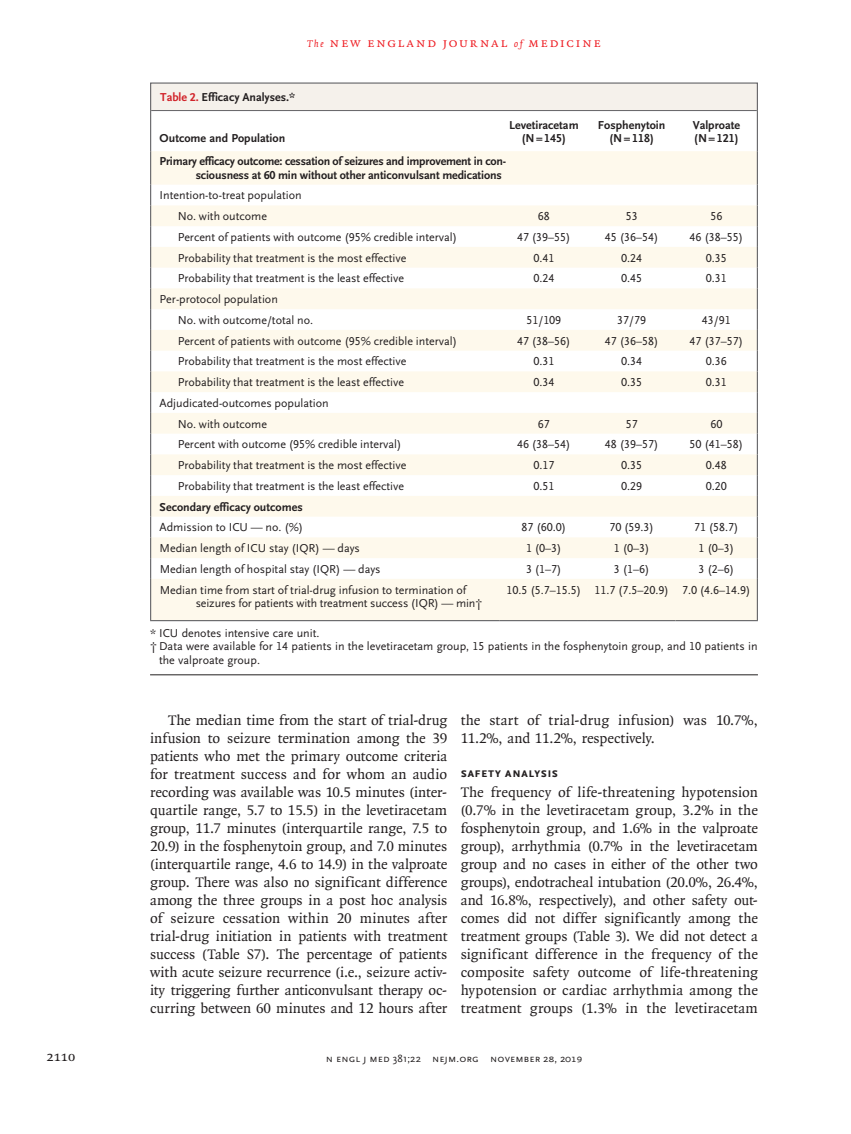
<style>
.page{position:relative;width:851px;height:1134px;background:#fff}
.page>*{position:absolute;margin:0;border:0;box-sizing:border-box;transform-origin:0 0}
.t1{font:15px/18px "OTNEJM Quadraat";color:#231f20;text-align:justify}
.t2{font:14.25px "OTNEJM Quadraat Cap";color:#231f20}
.t3{font:13.5px "OTNEJM Quadraat Cap";letter-spacing:.11em;color:#ee1d23}
.t4{font:700 13.5px "OTNEJM Scala Sans Small LF Cap";letter-spacing:.02em;color:#231f20}
.t5{font:12px/20.7px "OTNEJM Scala Sans LF";color:#231f20}
.t6{font:700 12px/13.5px "OTNEJM Scala Sans LF";letter-spacing:-.01em;color:#231f20;text-align:center}
.t7{font:10.8px "OTNEJM Scala Sans LF Cap";letter-spacing:.01em;color:#231f20}
.s1{font-family:"OTNEJM Quadraat";font-style:italic;font-size:10.5px}
.s2{color:#d1232a}
.s3{font-family:"OTNEJM Scala Sans OSF"}
.s4{font-family:"OTNEJM Scala Sans LF Small Cap"}
</style>
<div class="page">
<svg style="left:151px;top:151px;width:605px;height:469px;fill:#fef9ec"></svg>
<hr style="left:150px;top:111px;width:1px;height:40px;background:#636366">
<hr style="left:756px;top:111px;width:2px;height:40px;background:#636366">
<hr style="left:150px;top:151px;width:1px;height:34px;background:#636366">
<hr style="left:756px;top:151px;width:2px;height:34px;background:#636366">
<hr style="left:756px;top:185px;width:2px;height:20px;background:#636366">
<hr style="left:756px;top:205px;width:2px;height:21px;background:#636366">
<hr style="left:756px;top:226px;width:2px;height:21px;background:#636366">
<hr style="left:756px;top:247px;width:2px;height:21px;background:#636366">
<hr style="left:756px;top:268px;width:2px;height:20px;background:#636366">
<hr style="left:756px;top:288px;width:2px;height:21px;background:#636366">
<hr style="left:756px;top:309px;width:2px;height:21px;background:#636366">
<hr style="left:756px;top:330px;width:2px;height:21px;background:#636366">
<hr style="left:756px;top:351px;width:2px;height:20px;background:#636366">
<hr style="left:756px;top:371px;width:2px;height:21px;background:#636366">
<hr style="left:756px;top:392px;width:2px;height:21px;background:#636366">
<hr style="left:756px;top:413px;width:2px;height:21px;background:#636366">
<hr style="left:756px;top:434px;width:2px;height:20px;background:#636366">
<hr style="left:756px;top:454px;width:2px;height:21px;background:#636366">
<hr style="left:756px;top:475px;width:2px;height:21px;background:#636366">
<hr style="left:756px;top:496px;width:2px;height:21px;background:#636366">
<hr style="left:756px;top:517px;width:2px;height:20px;background:#636366">
<hr style="left:756px;top:537px;width:2px;height:21px;background:#636366">
<svg style="left:150px;top:185px;width:1px;height:394px"></svg>
<hr style="left:756px;top:558px;width:2px;height:21px;background:#636366">
<hr style="left:150px;top:579px;width:1px;height:41px;background:#636366">
<hr style="left:756px;top:579px;width:2px;height:41px;background:#636366">
<hr style="left:150px;top:620px;width:350px;height:1px;background:#636366">
<hr style="left:500px;top:620px;width:88px;height:1px;background:#636366">
<hr style="left:588px;top:620px;width:87px;height:1px;background:#636366">
<hr style="left:675px;top:620px;width:83px;height:1px;background:#636366">
<div style="left:151px;top:83px;width:606px;height:28px;background:#f5f1eb"></div>
<div style="left:150px;top:82px;width:608px;height:29px;border:1px solid #636366"></div>
<hr style="left:150px;top:674px;width:608px;height:1px;background:#231f20">
<p class="t3" style="left:307px;top:35px;width:295px"><span class="s1">The</span> new england journal <span class="s1">of</span> medicine</p>
<p class="t6" style="left:160px;top:91px;width:136px"><span class="s2">Table 2.</span> Efficacy Analyses.*</p>
<p class="t6" style="left:160px;top:132px;width:127px">Outcome and Population</p>
<p class="t6" style="left:509px;top:118px;width:71px">Levetiracetam (N=145)</p>
<p class="t6" style="left:598px;top:118px;width:69px">Fosphenytoin (N=118)</p>
<p class="t6" style="left:692px;top:118px;width:49px;text-align:left">Valproate (N=121)</p>
<p class="t6" style="left:196px;top:155px;width:312px;text-align:left;text-indent:-36px">Primary efficacy outcome: cessation of seizures and improvement in con&shy;sciousness at 60 min without other anticonvulsant medications</p>
<p class="t5" style="left:178px;top:185px;width:126px;text-indent:-18px">Intention-to-treat population<br>No. with outcome</p>
<p class="t5" style="left:538px;top:206px;width:13px">68</p>
<p class="t5" style="left:625px;top:206px;width:13px">53</p>
<p class="t5" style="left:710px;top:206px;width:13px">56</p>
<p class="t5" style="left:178px;top:227px;width:281px">Percent of patients with outcome (95% credible interval)</p>
<p class="t5" style="left:517px;top:227px;width:55px">47 (39–55)</p>
<p class="t5" style="left:605px;top:227px;width:55px">45 (36–54)</p>
<p class="t5" style="left:689px;top:227px;width:55px">46 (38–55)</p>
<p class="t5" style="left:178px;top:248px;width:230px">Probability that treatment is the most effective</p>
<p class="t5" style="left:533px;top:248px;width:22px">0.41</p>
<p class="t5" style="left:621px;top:248px;width:23px">0.24</p>
<p class="t5" style="left:705px;top:248px;width:23px">0.35</p>
<p class="t5" style="left:178px;top:268px;width:228px">Probability that treatment is the least effective</p>
<p class="t5" style="left:533px;top:268px;width:23px">0.24</p>
<p class="t5" style="left:621px;top:268px;width:23px">0.45</p>
<p class="t5" style="left:705px;top:268px;width:22px">0.31</p>
<p class="t5" style="left:178px;top:289px;width:137px;text-indent:-18px">Per-protocol population<br>No. with outcome/total no.</p>
<p class="t5" style="left:526px;top:310px;width:36px">51/109</p>
<p class="t5" style="left:617px;top:310px;width:30px">37/79</p>
<p class="t5" style="left:702px;top:310px;width:30px">43/91</p>
<p class="t5" style="left:178px;top:331px;width:281px">Percent of patients with outcome (95% credible interval)</p>
<p class="t5" style="left:517px;top:331px;width:55px">47 (38–56)</p>
<p class="t5" style="left:605px;top:331px;width:55px">47 (36–58)</p>
<p class="t5" style="left:689px;top:331px;width:55px">47 (37–57)</p>
<p class="t5" style="left:178px;top:351px;width:230px">Probability that treatment is the most effective</p>
<p class="t5" style="left:533px;top:351px;width:22px">0.31</p>
<p class="t5" style="left:621px;top:351px;width:23px">0.34</p>
<p class="t5" style="left:705px;top:351px;width:23px">0.36</p>
<p class="t5" style="left:178px;top:372px;width:228px">Probability that treatment is the least effective</p>
<p class="t5" style="left:533px;top:372px;width:23px">0.34</p>
<p class="t5" style="left:621px;top:372px;width:23px">0.35</p>
<p class="t5" style="left:705px;top:372px;width:22px">0.31</p>
<p class="t5" style="left:178px;top:393px;width:153px;text-indent:-18px">Adjudicated-outcomes population<br>No. with outcome</p>
<p class="t5" style="left:538px;top:414px;width:13px">67</p>
<p class="t5" style="left:625px;top:414px;width:13px">57</p>
<p class="t5" style="left:710px;top:414px;width:13px">60</p>
<p class="t5" style="left:178px;top:434px;width:225px">Percent with outcome (95% credible interval)</p>
<p class="t5" style="left:517px;top:434px;width:55px">46 (38–54)</p>
<p class="t5" style="left:605px;top:434px;width:55px">48 (39–57)</p>
<p class="t5" style="left:689px;top:434px;width:55px">50 (41–58)</p>
<p class="t5" style="left:178px;top:455px;width:230px">Probability that treatment is the most effective</p>
<p class="t5" style="left:533px;top:455px;width:22px">0.17</p>
<p class="t5" style="left:621px;top:455px;width:23px">0.35</p>
<p class="t5" style="left:705px;top:455px;width:23px">0.48</p>
<p class="t5" style="left:178px;top:476px;width:228px">Probability that treatment is the least effective</p>
<p class="t5" style="left:533px;top:476px;width:22px">0.51</p>
<p class="t5" style="left:621px;top:476px;width:23px">0.29</p>
<p class="t5" style="left:705px;top:476px;width:23px">0.20</p>
<p class="t6" style="left:160px;top:500px;width:144px">Secondary efficacy outcomes</p>
<p class="t5" style="left:160px;top:517px;width:145px">Admission to ICU — no. (%)</p>
<p class="t5" style="left:521px;top:517px;width:46px">87 (60.0)</p>
<p class="t5" style="left:609px;top:517px;width:46px">70 (59.3)</p>
<p class="t5" style="left:694px;top:517px;width:46px">71 (58.7)</p>
<p class="t5" style="left:160px;top:538px;width:202px">Median length of ICU stay (IQR) — days</p>
<p class="t5" style="left:526px;top:538px;width:37px">1 (0–3)</p>
<p class="t5" style="left:614px;top:538px;width:37px">1 (0–3)</p>
<p class="t5" style="left:698px;top:538px;width:37px">1 (0–3)</p>
<p class="t5" style="left:160px;top:559px;width:222px">Median length of hospital stay (IQR) — days</p>
<p class="t5" style="left:526px;top:559px;width:37px">3 (1–7)</p>
<p class="t5" style="left:614px;top:559px;width:37px">3 (1–6)</p>
<p class="t5" style="left:698px;top:559px;width:37px">3 (2–6)</p>
<p class="t5" style="left:196px;top:583px;width:288px;line-height:13.5px;text-indent:-36px">Median time from start of trial-drug infusion to termination of seizures for patients with treatment success (IQR) — min†</p>
<p class="t5" style="left:506px;top:580px;width:245px">10.5 (5.7–15.5) 11.7 (7.5–20.9) 7.0 (4.6–14.9)</p>
<p class="t5" style="left:150px;top:623px;width:171px">* ICU denotes intensive care unit.</p>
<p class="t5" style="left:150px;top:636px;width:609px">† Data were available for 14 patients in the levetiracetam group, 15 patients in the fosphenytoin group, and 10 patients in</p>
<p class="t5" style="left:159px;top:650px;width:102px">the valproate group.</p>
<p class="t1" style="left:150px;top:711px;width:299px;text-indent:18px">The median time from the start of trial-drug infusion to seizure termination among the 39 patients who met the primary outcome criteria for treatment success and for whom an audio recording was available was 10.5 minutes (inter&shy;quartile range, 5.7 to 15.5) in the levetiracetam group, 11.7 minutes (interquartile range, 7.5 to 20.9) in the fosphenytoin group, and 7.0 minutes (interquartile range, 4.6 to 14.9) in the valproate group. There was also no significant difference among the three groups in a post hoc analysis of seizure cessation within 20 minutes after trial-drug initiation in patients with treatment success (Table S7). The percentage of patients with acute seizure recurrence (i.e., seizure activ&shy;ity triggering further anticonvulsant therapy oc&shy;curring between 60 minutes and 12 hours after</p>
<p class="t1" style="left:460px;top:711px;width:298px">the start of trial-drug infusion) was 10.7%,<br>11.2%, and 11.2%, respectively.</p>
<p class="t4" style="left:460px;top:765px;width:99px">Safety Analysis</p>
<p class="t1" style="left:460px;top:783px;width:299px">The frequency of life-threatening hypotension (0.7% in the levetiracetam group, 3.2% in the fosphenytoin group, and 1.6% in the valproate group), arrhythmia (0.7% in the levetiracetam group and no cases in either of the other two groups), endotracheal intubation (20.0%, 26.4%, and 16.8%, respectively), and other safety out&shy;comes did not differ significantly among the treatment groups (Table 3). We did not detect a significant difference in the frequency of the composite safety outcome of life-threatening hypotension or cardiac arrhythmia among the treatment groups (1.3% in the levetiracetam</p>
<p class="t2" style="left:46px;top:1048px;width:30px">2110</p>
<p class="t7" style="left:326px;top:1053px;width:258px">n engl j med <span class="s3">381;22</span> nejm.org <span class="s4">November 28, 2019</span></p>
</div>
